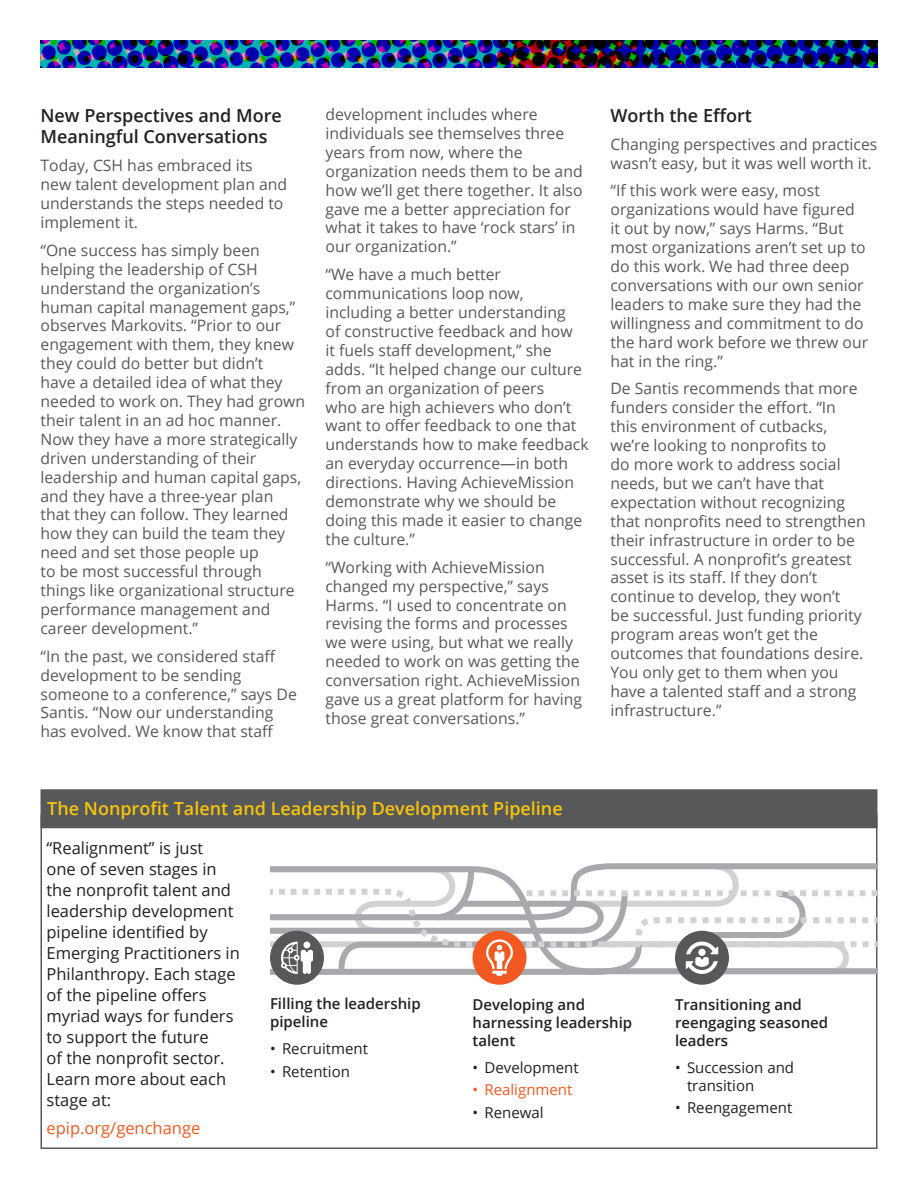
<style>
.page{position:relative;width:918px;height:1188px;background:#fff}
.page>*{position:absolute;margin:0;border:0;box-sizing:border-box;transform-origin:0 0}
.Subhead{font:600 18px/21.6px "Open Sans";color:#231f20}
.Gray_bar_yellow_type{font:600 18px "Open Sans";color:#f7c509}
.Sidebar_paragraph{font:16.5px/21px "Open Sans";color:#231f20}
.Sidebar_paragraph-2{font:16.5px "Open Sans";color:#f15921}
.Subhead-2{font:15.75px/18.9px "Open Sans";color:#57585a}
.Subhead-3{font:600 15px/18px "Open Sans";color:#231f20}
.Subhead-4{font:15px/18px "Open Sans";color:#231f20}
.Subhead-5{font:15px "Open Sans";color:#f15921}
</style>
<div class="page">
<img style="left:40px;top:40px;width:838px;height:28px">
<div style="left:40px;top:789px;width:838px;height:39px;background:#57585a"></div>
<div style="left:270px;top:931px;width:54px;height:54px;background:#57585a;border-radius:50%"></div>
<div style="left:472px;top:931px;width:54px;height:54px;background:#f15921;border-radius:50%"></div>
<div style="left:675px;top:931px;width:54px;height:54px;background:#57585a;border-radius:50%"></div>
<svg style="left:270px;top:860px;width:608px;height:118px"></svg>
<p class="Subhead" style="left:40px;top:104px;width:243px">New Perspectives and More<br>Meaningful Conversations</p>
<p class="Subhead-2" style="left:40px;top:156px;width:248px">Today, CSH has embraced its new talent development plan and understands the steps needed to implement it.</p>
<p class="Subhead-2" style="left:40px;top:240px;width:266px">“One success has simply been helping the leadership of CSH understand the organization’s human capital management gaps,” observes Markovits. “Prior to our engagement with them, they knew they could do better but didn’t<br>have a detailed idea of what they needed to work on. They had grown their talent in an ad hoc manner.<br>Now they have a more strategically driven understanding of their leadership and human capital gaps, and they have a three-year plan that they can follow. They learned how they can build the team they need and set those people up<br>to be most successful through things like organizational structure performance management and career development.”</p>
<p class="Subhead-2" style="left:40px;top:646px;width:258px">“In the past, we considered staff development to be sending someone to a conference,” says De<br>Santis. “Now our understanding has evolved. We know that staff</p>
<p class="Subhead-2" style="left:326px;top:104px;width:259px">development includes where individuals see themselves three years from now, where the organization needs them to be and how we’ll get there together. It also gave me a better appreciation for what it takes to have ‘rock stars’ in our organization.”</p>
<p class="Subhead-2" style="left:326px;top:265px;width:265px">“We have a much better communications loop now, including a better understanding<br>of constructive feedback and how<br>it fuels staff development,” she adds. “It helped change our culture from an organization of peers<br>who are high achievers who don’t want to offer feedback to one that understands how to make feedback an everyday occurrence—in both directions. Having AchieveMission demonstrate why we should be doing this made it easier to change the culture.”</p>
<p class="Subhead-2" style="left:326px;top:557px;width:258px">“Working with AchieveMission changed my perspective,” says<br>Harms. “I used to concentrate on revising the forms and processes we were using, but what we really needed to work on was getting the conversation right. AchieveMission gave us a great platform for having those great conversations.”</p>
<p class="Subhead" style="left:610px;top:104px;width:143px">Worth the Effort</p>
<p class="Subhead-2" style="left:610px;top:134px;width:268px">Changing perspectives and practices wasn’t easy, but it was well worth it.</p>
<p class="Subhead-2" style="left:610px;top:181px;width:259px">“If this work were easy, most organizations would have figured it out by now,” says Harms. “But most organizations aren’t set up to do this work. We had three deep conversations with our own senior leaders to make sure they had the willingness and commitment to do the hard work before we threw our hat in the ring.”</p>
<p class="Subhead-2" style="left:610px;top:379px;width:257px">De Santis recommends that more funders consider the effort. “In this environment of cutbacks, we’re looking to nonprofits to<br>do more work to address social needs, but we can’t have that expectation without recognizing that nonprofits need to strengthen their infrastructure in order to be successful. A nonprofit’s greatest asset is its staff. If they don’t continue to develop, they won’t<br>be successful. Just funding priority program areas won’t get the outcomes that foundations desire.<br>You only get to them when you have a talented staff and a strong infrastructure.”</p>
<p class="Gray_bar_yellow_type" style="left:47px;top:796px;width:517px">The Nonprofit Talent and Leadership Development Pipeline</p>
<p class="Sidebar_paragraph" style="left:46px;top:837px;width:195px">“Realignment” is just<br>one of seven stages in the nonprofit talent and leadership development pipeline identified by<br>Emerging Practitioners in<br>Philanthropy. Each stage of the pipeline offers myriad ways for funders to support the future<br>of the nonprofit sector.<br>Learn more about each stage at:</p>
<p class="Sidebar_paragraph-2" style="left:46px;top:1117px;width:155px">epip.org/genchange</p>
<p class="Subhead-3" style="left:270px;top:994px;width:152px">Filling the leadership pipeline</p>
<p class="Subhead-4" style="left:270px;top:1039px;width:100px">• Recruitment</p>
<p class="Subhead-4" style="left:270px;top:1062px;width:81px">• Retention</p>
<p class="Subhead-3" style="left:472px;top:995px;width:161px">Developing and harnessing leadership talent</p>
<p class="Subhead-4" style="left:472px;top:1058px;width:108px">• Development</p>
<p class="Subhead-5" style="left:472px;top:1080px;width:101px">• Realignment</p>
<p class="Subhead-4" style="left:472px;top:1103px;width:73px">• Renewal</p>
<p class="Subhead-3" style="left:675px;top:995px;width:155px">Transitioning and reengaging seasoned leaders</p>
<p class="Subhead-4" style="left:687px;top:1058px;width:109px;text-indent:-12px">• Succession and transition</p>
<p class="Subhead-4" style="left:675px;top:1098px;width:119px">• Reengagement</p>
</div>
